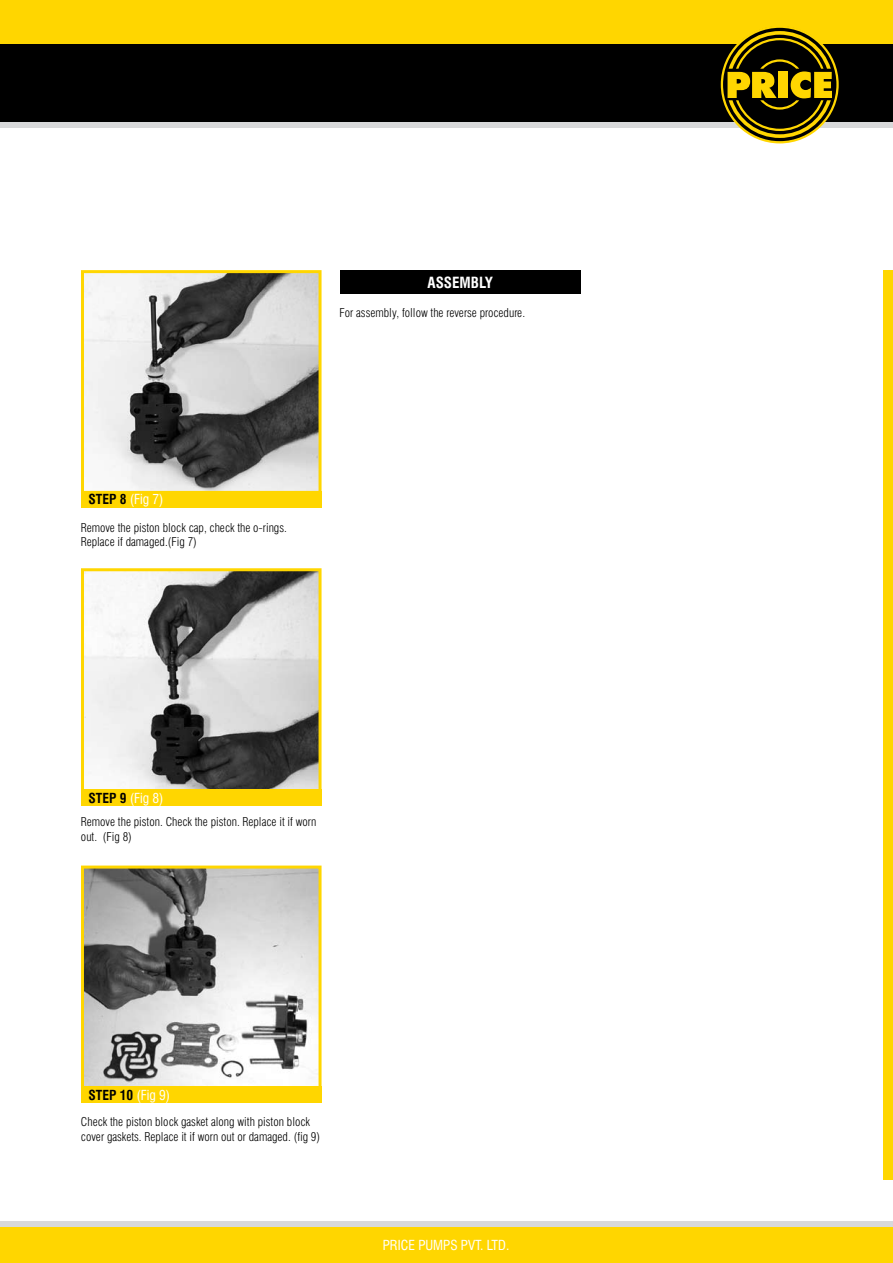
<style>
.page{position:relative;width:893px;height:1263px;background:#fff}
.page>*{position:absolute;margin:0;border:0;box-sizing:border-box;transform-origin:0 0}
.t1{font:700 condensed 15px "Swiss 721 BT";color:#fff}
.t2{font:condensed 13.5px "Swiss 721 BT";color:#fff}
.t3{font:700 condensed 13.5px "Swiss 721 BT";color:#000}
.t4{font:300 condensed 12px/14.4px "Swiss 721 BT";color:#000}
.s1{font-weight:700;color:#000}
.s2{font-weight:400;color:#fff}
</style>
<div class="page">
<img style="left:85px;top:572px;width:232px;height:216px">
<div style="left:81px;top:568px;width:240px;height:224px;border:3px solid #ffd600"></div>
<div style="left:81px;top:789px;width:240px;height:17px;background:#ffd600"></div>
<img style="left:85px;top:870px;width:232px;height:215px">
<div style="left:81px;top:866px;width:240px;height:223px;border:3px solid #ffd600"></div>
<div style="left:81px;top:1087px;width:240px;height:16px;background:#ffd600"></div>
<div style="left:0;top:122px;width:893px;height:6px;background:#d8d9da"></div>
<div style="left:0;top:0;width:893px;height:52px;background:#ffd600"></div>
<div style="left:0;top:44px;width:893px;height:78px;background:#000"></div>
<svg style="left:721px;top:27px;width:118px;height:116px"></svg>
<div style="left:0;top:1223px;width:893px;height:40px;background:#ffd600"></div>
<div style="left:0;top:1221px;width:893px;height:6px;background:#d8d9da"></div>
<div style="left:883px;top:270px;width:10px;height:910px;background:#ffd600"></div>
<img style="left:85px;top:274px;width:232px;height:216px">
<div style="left:81px;top:270px;width:240px;height:224px;border:3px solid #ffd600"></div>
<div style="left:81px;top:491px;width:240px;height:16px;background:#ffd600"></div>
<div style="left:340px;top:270px;width:240px;height:23px;background:#000"></div>
<p class="t1" style="left:427px;top:276px;width:67px">ASSEMBLY</p>
<p class="t4" style="left:339px;top:306px;width:187px">For assembly, follow the reverse procedure.</p>
<p class="t2" style="left:88px;top:494px;width:77px"><span class="s1">STEP 8</span> (Fig 7)</p>
<p class="t4" style="left:81px;top:521px;width:208px">Remove the piston block cap, check the o-rings.<br>Replace if damaged.(Fig 7)</p>
<p class="t2" style="left:88px;top:792px;width:77px"><span class="s1">STEP 9</span> (Fig 8)</p>
<p class="t4" style="left:81px;top:815px;width:237px">Remove the piston. Check the piston. Replace it if worn out. (Fig 8)</p>
<p class="t3" style="left:88px;top:1090px;width:83px">STEP 10 <span class="s2">(Fig 9)</span></p>
<p class="t4" style="left:81px;top:1115px;width:241px">Check the piston block gasket along with piston block cover gaskets. Replace it if worn out or damaged. (fig 9)</p>
<p class="t2" style="left:383px;top:1239px;width:128px">PRICE PUMPS PVT. LTD.</p>
</div>
